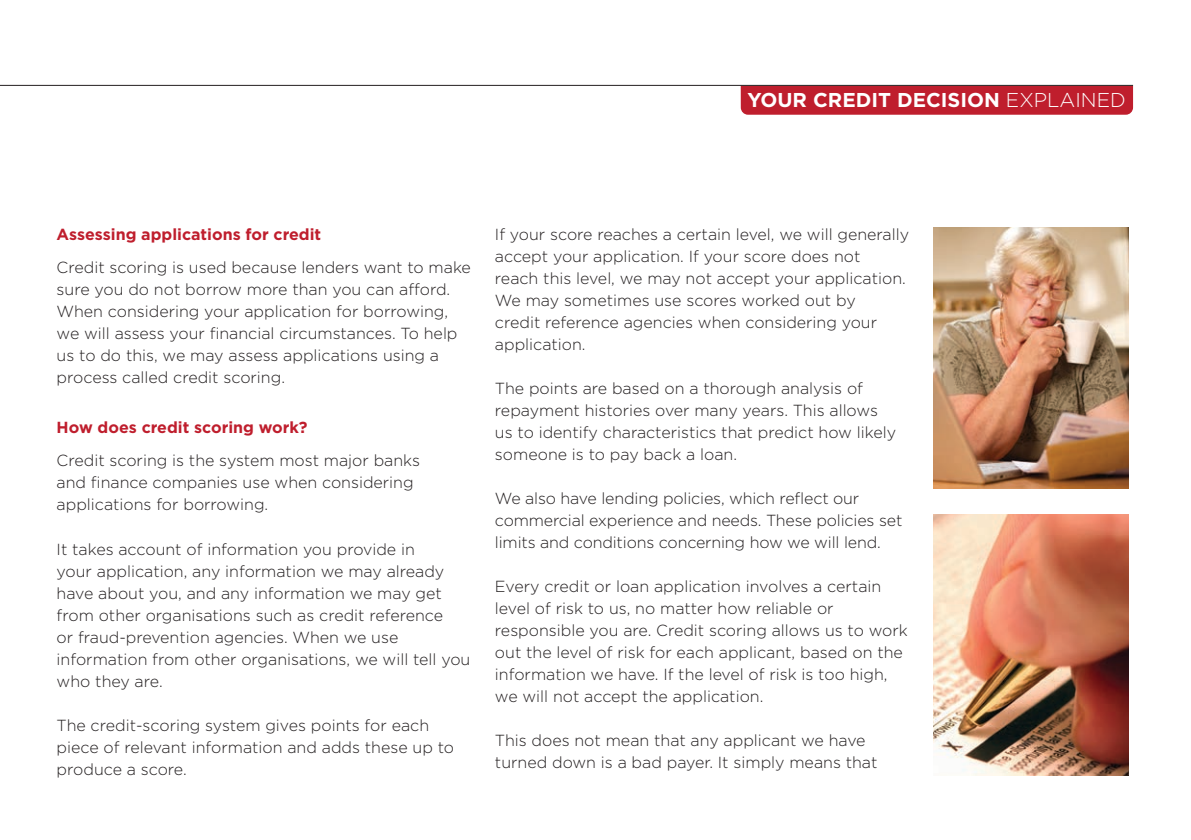
<style>
.page{position:relative;width:1191px;height:840px;background:#fff}
.page>*{position:absolute;margin:0;border:0;box-sizing:border-box;transform-origin:0 0}
.t1{font:700 20px "Gotham";color:#fff}
.t2{font:300 16px/22px "Gotham";color:#231f20}
.t3{font:700 16px "Gotham";color:#bf1e2d}
.s1{font-weight:300}
</style>
<div class="page">
<div style="left:740px;top:86px;width:393px;height:29px;background:#bf1e2d"></div>
<hr style="left:0;top:85px;width:1133px;height:1px;background:#231f20">
<img style="left:933px;top:514px;width:195px;height:260px">
<img style="left:933px;top:227px;width:195px;height:261px">
<p class="t1" style="left:747px;top:87px;width:380px">YOUR CREDIT DECISION <span class="s1">EXPLAINED</span></p>
<p class="t3" style="left:57px;top:224px;width:266px">Assessing applications for credit</p>
<p class="t2" style="left:57px;top:256px;width:416px">Credit scoring is used because lenders want to make sure you do not borrow more than you can afford.<br>When considering your application for borrowing, we will assess your financial circumstances. To help us to do this, we may assess applications using a process called credit scoring.</p>
<p class="t3" style="left:57px;top:417px;width:252px">How does credit scoring work?</p>
<p class="t2" style="left:57px;top:449px;width:365px">Credit scoring is the system most major banks and finance companies use when considering applications for borrowing.</p>
<p class="t2" style="left:57px;top:537px;width:415px">It takes account of information you provide in<br>your application, any information we may already have about you, and any information we may get from other organisations such as credit reference<br>or fraud-prevention agencies. When we use information from other organisations, we will tell you who they are.</p>
<p class="t2" style="left:57px;top:713px;width:399px">The credit-scoring system gives points for each piece of relevant information and adds these up to produce a score.</p>
<p class="t2" style="left:495px;top:223px;width:415px">If your score reaches a certain level, we will generally accept your application. If your score does not<br>reach this level, we may not accept your application.<br>We may sometimes use scores worked out by<br>credit reference agencies when considering your application.</p>
<p class="t2" style="left:495px;top:377px;width:403px">The points are based on a thorough analysis of repayment histories over many years. This allows us to identify characteristics that predict how likely someone is to pay back a loan.</p>
<p class="t2" style="left:495px;top:487px;width:409px">We also have lending policies, which reflect our commercial experience and needs. These policies set limits and conditions concerning how we will lend.</p>
<p class="t2" style="left:495px;top:575px;width:414px">Every credit or loan application involves a certain level of risk to us, no matter how reliable or responsible you are. Credit scoring allows us to work out the level of risk for each applicant, based on the information we have. If the level of risk is too high, we will not accept the application.</p>
<p class="t2" style="left:495px;top:729px;width:384px">This does not mean that any applicant we have turned down is a bad payer. It simply means that</p>
</div>
